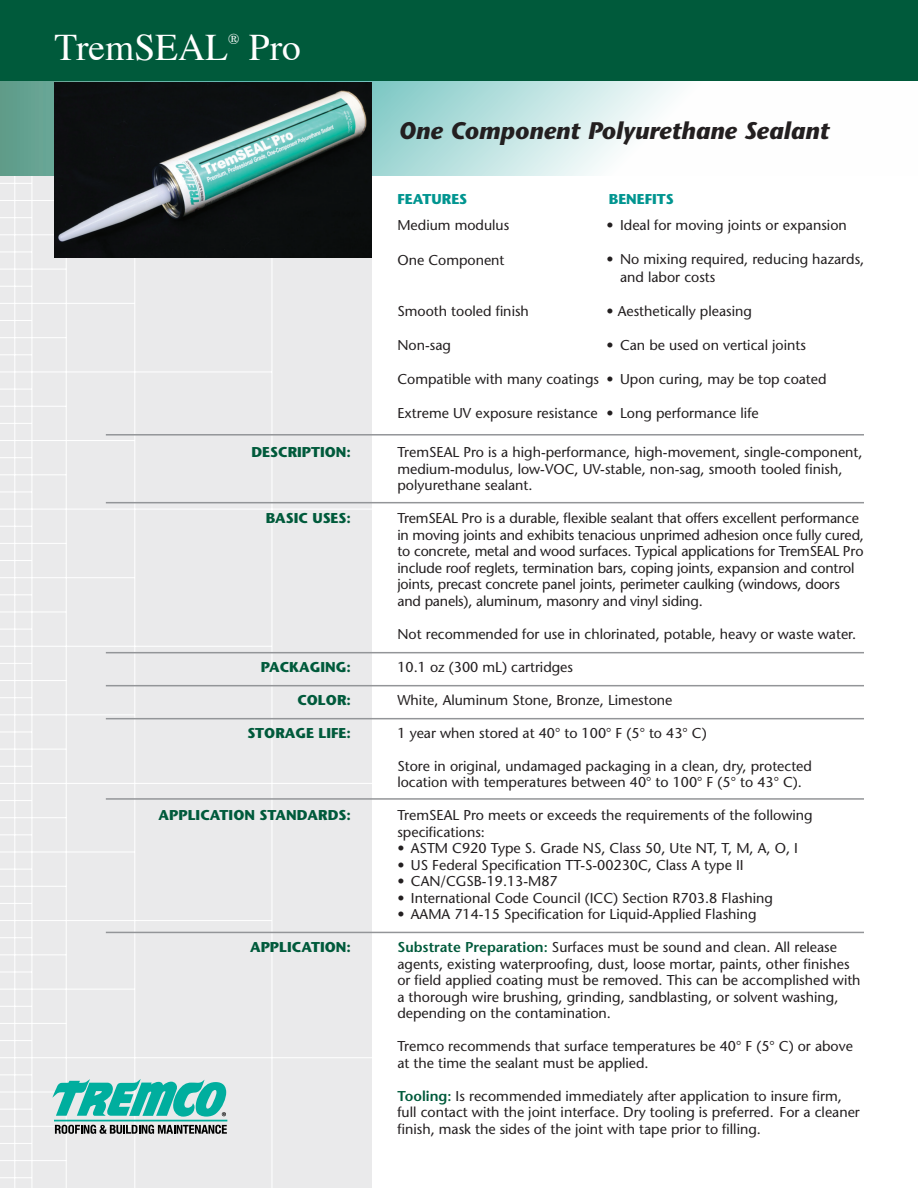
<style>
.page{position:relative;width:918px;height:1188px;background:#fff}
.page>*{position:absolute;margin:0;border:0;box-sizing:border-box;transform-origin:0 0}
.t1{font:37.5px "Times";color:#fff}
.t2{font:italic 700 24px "Stone Sans";color:#231f20}
.t3{font:14.85px "Times";color:#fff}
.t4{font:14.25px/16.5px "Stone Sans";color:#231f20}
.t5{font:700 14.25px "Stone Sans";color:#005a3b}
.t6{font:700 14.25px "Stone Sans";color:#009590}
.s1{font-weight:600;color:#005a3b}
</style>
<div class="page">
<div style="left:0;top:60px;width:372px;height:1128px;background:#eaeaeb"></div>
<hr style="left:14px;top:81px;width:1px;height:1107px;background:#fff">
<hr style="left:31px;top:81px;width:1px;height:1107px;background:#fff">
<hr style="left:66px;top:81px;width:1px;height:1107px;background:#fff">
<hr style="left:134px;top:81px;width:1px;height:1107px;background:#fff">
<hr style="left:271px;top:81px;width:1px;height:1107px;background:#fff">
<hr style="left:0;top:81px;width:1px;height:1107px;background:#fff">
<hr style="left:0;top:183px;width:32px;height:1px;background:#fff">
<hr style="left:0;top:200px;width:66px;height:1px;background:#fff">
<hr style="left:0;top:217px;width:32px;height:1px;background:#fff">
<hr style="left:0;top:234px;width:372px;height:1px;background:#fff">
<hr style="left:0;top:251px;width:32px;height:1px;background:#fff">
<hr style="left:0;top:269px;width:66px;height:1px;background:#fff">
<hr style="left:0;top:286px;width:32px;height:1px;background:#fff">
<hr style="left:0;top:303px;width:135px;height:1px;background:#fff">
<hr style="left:0;top:320px;width:32px;height:1px;background:#fff">
<hr style="left:0;top:337px;width:66px;height:1px;background:#fff">
<hr style="left:0;top:354px;width:32px;height:1px;background:#fff">
<hr style="left:0;top:371px;width:272px;height:1px;background:#fff">
<hr style="left:0;top:389px;width:32px;height:1px;background:#fff">
<hr style="left:0;top:406px;width:66px;height:1px;background:#fff">
<hr style="left:0;top:423px;width:32px;height:1px;background:#fff">
<hr style="left:0;top:440px;width:135px;height:1px;background:#fff">
<hr style="left:0;top:457px;width:32px;height:1px;background:#fff">
<hr style="left:0;top:474px;width:66px;height:1px;background:#fff">
<hr style="left:0;top:491px;width:32px;height:1px;background:#fff">
<hr style="left:0;top:509px;width:372px;height:1px;background:#fff">
<hr style="left:0;top:526px;width:32px;height:1px;background:#fff">
<hr style="left:0;top:543px;width:66px;height:1px;background:#fff">
<hr style="left:0;top:560px;width:32px;height:1px;background:#fff">
<hr style="left:0;top:577px;width:135px;height:1px;background:#fff">
<hr style="left:0;top:594px;width:32px;height:1px;background:#fff">
<hr style="left:0;top:611px;width:66px;height:1px;background:#fff">
<hr style="left:0;top:629px;width:32px;height:1px;background:#fff">
<hr style="left:0;top:646px;width:272px;height:1px;background:#fff">
<hr style="left:0;top:663px;width:32px;height:1px;background:#fff">
<hr style="left:0;top:680px;width:66px;height:1px;background:#fff">
<hr style="left:0;top:697px;width:32px;height:1px;background:#fff">
<hr style="left:0;top:714px;width:135px;height:1px;background:#fff">
<hr style="left:0;top:732px;width:32px;height:1px;background:#fff">
<hr style="left:0;top:749px;width:66px;height:1px;background:#fff">
<hr style="left:0;top:766px;width:32px;height:1px;background:#fff">
<hr style="left:0;top:783px;width:372px;height:1px;background:#fff">
<hr style="left:0;top:800px;width:32px;height:1px;background:#fff">
<hr style="left:0;top:817px;width:66px;height:1px;background:#fff">
<hr style="left:0;top:834px;width:32px;height:1px;background:#fff">
<hr style="left:0;top:852px;width:135px;height:1px;background:#fff">
<hr style="left:0;top:869px;width:32px;height:1px;background:#fff">
<hr style="left:0;top:886px;width:66px;height:1px;background:#fff">
<hr style="left:0;top:903px;width:32px;height:1px;background:#fff">
<hr style="left:0;top:920px;width:272px;height:1px;background:#fff">
<hr style="left:0;top:937px;width:32px;height:1px;background:#fff">
<hr style="left:0;top:954px;width:66px;height:1px;background:#fff">
<hr style="left:0;top:972px;width:32px;height:1px;background:#fff">
<hr style="left:0;top:989px;width:135px;height:1px;background:#fff">
<hr style="left:0;top:1006px;width:32px;height:1px;background:#fff">
<hr style="left:0;top:1023px;width:66px;height:1px;background:#fff">
<hr style="left:0;top:1040px;width:32px;height:1px;background:#fff">
<hr style="left:0;top:1057px;width:372px;height:1px;background:#fff">
<hr style="left:0;top:1074px;width:32px;height:1px;background:#fff">
<hr style="left:0;top:1092px;width:66px;height:1px;background:#fff">
<hr style="left:0;top:1109px;width:32px;height:1px;background:#fff">
<hr style="left:0;top:1126px;width:135px;height:1px;background:#fff">
<hr style="left:0;top:1143px;width:32px;height:1px;background:#fff">
<hr style="left:0;top:1160px;width:66px;height:1px;background:#fff">
<hr style="left:0;top:1177px;width:32px;height:1px;background:#fff">
<hr style="left:0;top:1187px;width:372px;height:1px;background:#fff">
<div style="left:0;top:0;width:918px;height:81px;background:#005a3b"></div>
<svg style="left:52px;top:1079px;width:174px;height:38px"></svg>
<svg style="left:55px;top:1125px;width:172px;height:9px"></svg>
<div style="left:54px;top:1120px;width:173px;height:1px;border:1px solid #00ae9e"></div>
<svg style="left:0;top:81px;width:681px;height:95px"></svg>
<img style="left:54px;top:82px;width:317px;height:176px">
<hr style="left:106px;top:434px;width:758px;height:2px;background:#939598">
<hr style="left:106px;top:502px;width:758px;height:1px;background:#939598">
<hr style="left:106px;top:685px;width:758px;height:1px;background:#939598">
<hr style="left:106px;top:652px;width:758px;height:1px;background:#939598">
<hr style="left:106px;top:718px;width:758px;height:1px;background:#939598">
<hr style="left:106px;top:798px;width:758px;height:2px;background:#939598">
<hr style="left:106px;top:932px;width:758px;height:1px;background:#939598">
<p class="t1" style="left:55px;top:24px;width:175px">TremSEAL</p>
<p class="t3" style="left:228px;top:30px;width:13px">®</p>
<p class="t1" style="left:249px;top:24px;width:54px">Pro</p>
<p class="t5" style="left:251px;top:444px;width:101px">DESCRIPTION:</p>
<p class="t5" style="left:266px;top:510px;width:87px">BASIC USES:</p>
<p class="t5" style="left:261px;top:658px;width:92px">PACKAGING:</p>
<p class="t5" style="left:297px;top:691px;width:55px">COLOR:</p>
<p class="t5" style="left:247px;top:724px;width:105px">STORAGE LIFE:</p>
<p class="t5" style="left:159px;top:807px;width:194px">APPLICATION STANDARDS:</p>
<p class="t5" style="left:250px;top:939px;width:102px">APPLICATION:</p>
<p class="t2" style="left:399px;top:116px;width:432px">One Component Polyurethane Sealant</p>
<p class="t6" style="left:397px;top:191px;width:71px">FEATURES</p>
<p class="t6" style="left:609px;top:191px;width:66px">BENEFITS</p>
<p class="t4" style="left:397px;top:217px;width:113px">Medium modulus</p>
<p class="t4" style="left:397px;top:251px;width:109px">One Component</p>
<p class="t4" style="left:397px;top:303px;width:133px">Smooth tooled finish</p>
<p class="t4" style="left:397px;top:337px;width:55px">Non-sag</p>
<p class="t4" style="left:397px;top:371px;width:203px">Compatible with many coatings</p>
<p class="t4" style="left:397px;top:405px;width:202px">Extreme UV exposure resistance</p>
<p class="t4" style="left:607px;top:217px;width:242px">• Ideal for moving joints or expansion</p>
<p class="t4" style="left:620px;top:251px;width:246px;line-height:17.1px;text-indent:-13px">• No mixing required, reducing hazards, and labor costs</p>
<p class="t4" style="left:607px;top:303px;width:147px">• Aesthetically pleasing</p>
<p class="t4" style="left:607px;top:337px;width:201px">• Can be used on vertical joints</p>
<p class="t4" style="left:607px;top:371px;width:222px">• Upon curing, may be top coated</p>
<p class="t4" style="left:607px;top:405px;width:154px">• Long performance life</p>
<p class="t4" style="left:397px;top:444px;width:467px">TremSEAL Pro is a high-performance, high-movement, single-component, medium-modulus, low-VOC, UV-stable, non-sag, smooth tooled finish, polyurethane sealant.</p>
<p class="t4" style="left:397px;top:510px;width:468px">TremSEAL Pro is a durable, flexible sealant that offers excellent performance in moving joints and exhibits tenacious unprimed adhesion once fully cured, to concrete, metal and wood surfaces. Typical applications for TremSEAL Pro include roof reglets, termination bars, coping joints, expansion and control joints, precast concrete panel joints, perimeter caulking (windows, doors and panels), aluminum, masonry and vinyl siding.</p>
<p class="t4" style="left:397px;top:626px;width:460px">Not recommended for use in chlorinated, potable, heavy or waste water.</p>
<p class="t4" style="left:397px;top:659px;width:177px">10.1 oz (300 mL) cartridges</p>
<p class="t4" style="left:397px;top:692px;width:277px">White, Aluminum Stone, Bronze, Limestone</p>
<p class="t4" style="left:397px;top:725px;width:311px">1 year when stored at 40° to 100° F (5° to 43° C)</p>
<p class="t4" style="left:397px;top:758px;width:416px">Store in original, undamaged packaging in a clean, dry, protected location with temperatures between 40° to 100° F (5° to 43° C).</p>
<p class="t4" style="left:397px;top:807px;width:417px">TremSEAL Pro meets or exceeds the requirements of the following specifications:</p>
<p class="t4" style="left:397px;top:840px;width:402px">• ASTM C920 Type S. Grade NS, Class 50, Ute NT, T, M, A, O, I</p>
<p class="t4" style="left:397px;top:857px;width:348px">• US Federal Specification TT-S-00230C, Class A type II</p>
<p class="t4" style="left:397px;top:873px;width:162px">• CAN/CGSB-19.13-M87</p>
<p class="t4" style="left:397px;top:890px;width:377px">• International Code Council (ICC) Section R703.8 Flashing</p>
<p class="t4" style="left:397px;top:906px;width:361px">• AAMA 714-15 Specification for Liquid-Applied Flashing</p>
<p class="t4" style="left:397px;top:939px;width:465px"><span class="s1">Substrate Preparation:</span> Surfaces must be sound and clean. All release agents, existing waterproofing, dust, loose mortar, paints, other finishes or field applied coating must be removed. This can be accomplished with a thorough wire brushing, grinding, sandblasting, or solvent washing, depending on the contamination.</p>
<p class="t4" style="left:397px;top:1038px;width:457px">Tremco recommends that surface temperatures be 40° F (5° C) or above at the time the sealant must be applied.</p>
<p class="t4" style="left:397px;top:1088px;width:464px"><span class="s1">Tooling:</span> Is recommended immediately after application to insure firm, full contact with the joint interface. Dry tooling is preferred. For a cleaner finish, mask the sides of the joint with tape prior to filling.</p>
</div>
